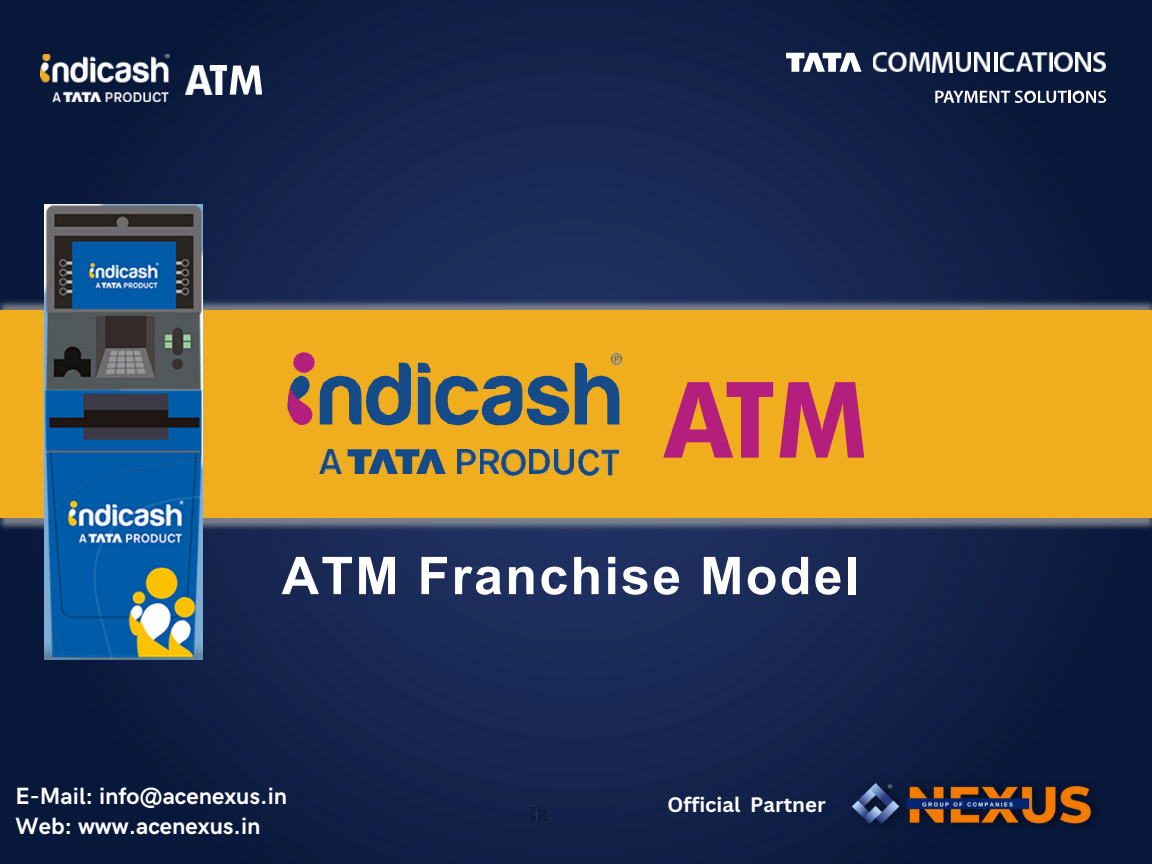
<style>
.page{position:relative;width:1152px;height:864px;background:#fff}
.page>*{position:absolute;margin:0;border:0;box-sizing:border-box;transform-origin:0 0}
.t1{font:700 52.05px "Arial MT Pro";letter-spacing:.045em;color:#fff}
.t2{font:700 23.55px "HK Grotesk";color:#fff}
.t3{font:700 20.4px "Canva Sans";color:#fff}
</style>
<div class="page">
<img style="left:0;top:0;width:1152px;height:864px">
<img style="left:0;top:246px;width:1152px;height:336px">
<div style="left:0;top:311px;width:1152px;height:207px;background:#f0ad1e"></div>
<svg style="left:663px;top:382px;width:110px;height:75px"></svg>
<svg style="left:780px;top:382px;width:84px;height:75px"></svg>
<img style="left:320px;top:450px;width:21px;height:24px">
<img style="left:457px;top:450px;width:18px;height:24px">
<img style="left:480px;top:450px;width:18px;height:24px">
<img style="left:502px;top:449px;width:23px;height:26px">
<img style="left:529px;top:450px;width:21px;height:24px">
<img style="left:554px;top:450px;width:20px;height:25px">
<img style="left:579px;top:449px;width:40px;height:26px">
<svg style="left:320px;top:363px;width:91px;height:62px"></svg>
<svg style="left:348px;top:449px;width:98px;height:25px"></svg>
<svg style="left:418px;top:363px;width:151px;height:62px"></svg>
<img style="left:294px;top:353px;width:20px;height:20px">
<svg style="left:287px;top:376px;width:26px;height:49px"></svg>
<svg style="left:575px;top:353px;width:46px;height:71px"></svg>
<img style="left:873px;top:53px;width:56px;height:19px">
<img style="left:932px;top:53px;width:21px;height:19px">
<img style="left:956px;top:53px;width:15px;height:19px">
<img style="left:975px;top:53px;width:15px;height:19px">
<hr style="left:994px;top:53px;width:3px;height:19px;background:#fff">
<img style="left:1000px;top:53px;width:52px;height:19px">
<img style="left:1055px;top:53px;width:18px;height:19px">
<img style="left:1076px;top:53px;width:14px;height:19px">
<img style="left:1094px;top:53px;width:12px;height:19px">
<svg style="left:786px;top:53px;width:76px;height:19px"></svg>
<svg style="left:935px;top:91px;width:171px;height:12px"></svg>
<img style="left:531px;top:806px;width:15px;height:14px">
<img style="left:185px;top:65px;width:42px;height:30px">
<svg style="left:230px;top:66px;width:32px;height:29px"></svg>
<img style="left:41px;top:54px;width:135px;height:48px">
<img style="left:848px;top:773px;width:259px;height:63px">
<img style="left:44px;top:205px;width:159px;height:454px">
<p class="t1" style="left:282px;top:556px;width:579px">ATM Franchise Model</p>
<p class="t2" style="left:16px;top:783px;width:273px">E-Mail: info@acenexus.in</p>
<p class="t2" style="left:16px;top:812px;width:246px">Web: www.acenexus.in</p>
<p class="t3" style="left:668px;top:791px;width:160px">Official Partner</p>
</div>
